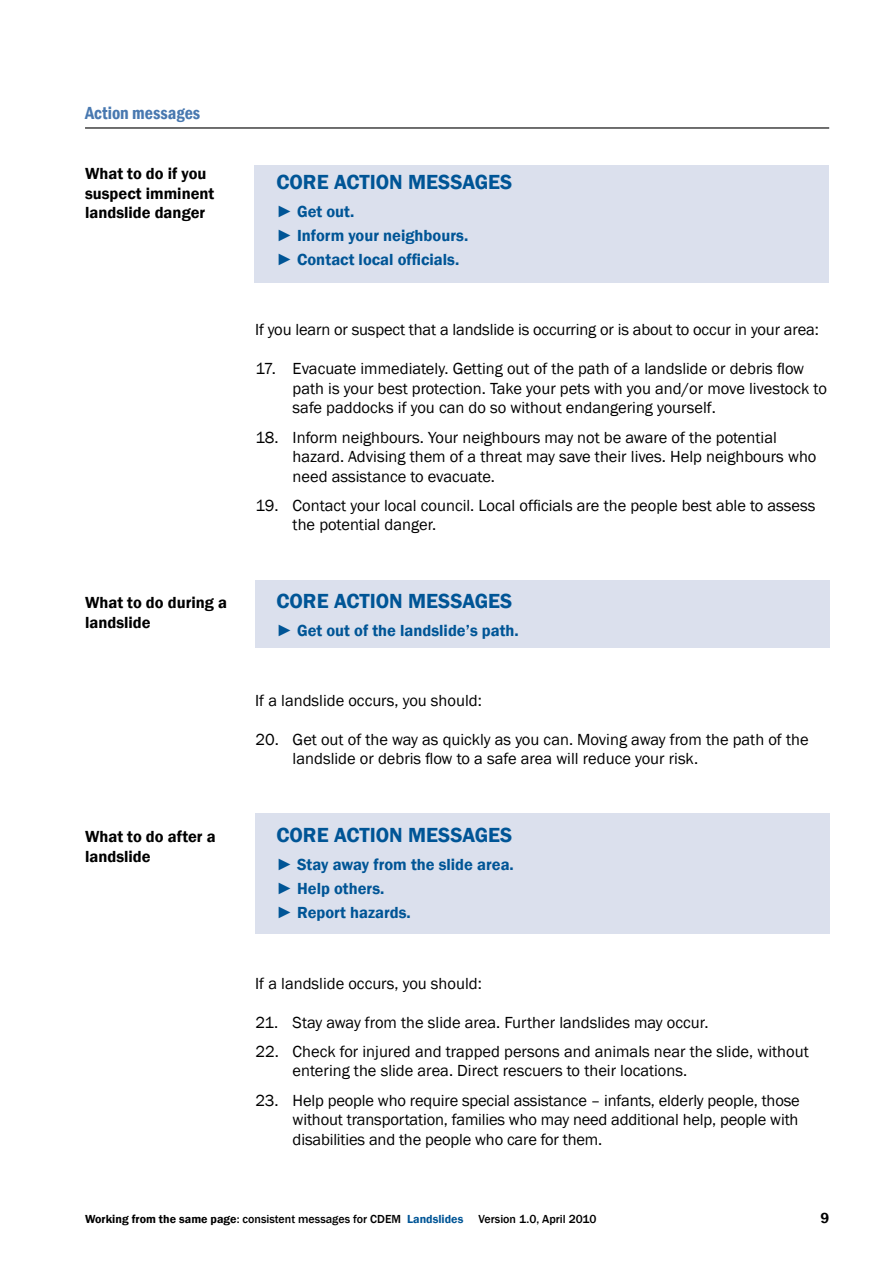
<style>
.page{position:relative;width:893px;height:1263px;background:#fff}
.page>*{position:absolute;margin:0;border:0;box-sizing:border-box;transform-origin:0 0}
.t1{font:600 21px "Franklin Gothic";color:#005596}
.t2{font:600 condensed 18px "Franklin Gothic";color:#4878b0}
.t3{font:16.5px/19.5px "Franklin Gothic";color:#000}
.t4{font:600 16.5px/24px "Franklin Gothic";color:#005596}
.t5{font:600 16.5px/19.5px "Franklin Gothic";color:#000}
.t6{font:600 15px "Franklin Gothic";color:#000}
.t7{font:500 12px "Franklin Gothic";color:#000}
.s1{font-weight:600}
.s2{font-weight:600;color:#005596}
</style>
<div class="page">
<div style="left:255px;top:813px;width:574px;height:120px;background:#dbe0ed"></div>
<div style="left:255px;top:580px;width:574px;height:68px;background:#dbe0ed"></div>
<div style="left:255px;top:166px;width:574px;height:117px;background:#dbe0ed"></div>
<hr style="left:85px;top:127px;width:744px;height:2px;background:#000">
<p class="t2" style="left:85px;top:101px;width:117px">Action messages</p>
<p class="t5" style="left:85px;top:164px;width:131px">What to do if you suspect imminent landslide danger</p>
<p class="t5" style="left:85px;top:593px;width:143px">What to do during a landslide</p>
<p class="t5" style="left:85px;top:827px;width:132px">What to do after a landslide</p>
<p class="t1" style="left:276px;top:169px;width:237px">CORE ACTION MESSAGES</p>
<p class="t4" style="left:276px;top:200px;width:193px">► Get out.<br>► Inform your neighbours. ► Contact local officials.</p>
<p class="t3" style="left:255px;top:320px;width:565px">If you learn or suspect that a landslide is occurring or is about to occur in your area:</p>
<p class="t3" style="left:293px;top:359px;width:536px;text-indent:-37px">17. Evacuate immediately. Getting out of the path of a landslide or debris flow path is your best protection. Take your pets with you and/or move livestock to safe paddocks if you can do so without endangering yourself.</p>
<p class="t3" style="left:293px;top:428px;width:525px;text-indent:-37px">18. Inform neighbours. Your neighbours may not be aware of the potential hazard. Advising them of a threat may save their lives. Help neighbours who need assistance to evacuate.</p>
<p class="t3" style="left:293px;top:496px;width:524px;text-indent:-37px">19. Contact your local council. Local officials are the people best able to assess the potential danger.</p>
<p class="t1" style="left:276px;top:588px;width:237px">CORE ACTION MESSAGES</p>
<p class="t4" style="left:276px;top:619px;width:244px">► Get out of the landslide’s path.</p>
<p class="t3" style="left:255px;top:691px;width:228px">If a landslide occurs, you should:</p>
<p class="t3" style="left:293px;top:730px;width:517px;text-indent:-37px">20. Get out of the way as quickly as you can. Moving away from the path of the landslide or debris flow to a safe area will reduce your risk.</p>
<p class="t1" style="left:276px;top:822px;width:237px">CORE ACTION MESSAGES</p>
<p class="t4" style="left:276px;top:853px;width:239px">► Stay away from the slide area. ► Help others.<br>► Report hazards.</p>
<p class="t3" style="left:255px;top:974px;width:228px">If a landslide occurs, you should:</p>
<p class="t3" style="left:255px;top:1013px;width:455px">21. Stay away from the slide area. Further landslides may occur.</p>
<p class="t3" style="left:293px;top:1042px;width:518px;text-indent:-37px">22. Check for injured and trapped persons and animals near the slide, without entering the slide area. Direct rescuers to their locations.</p>
<p class="t3" style="left:293px;top:1091px;width:509px;text-align:justify;text-indent:-37px">23. Help people who require special assistance – infants, elderly people, those without transportation, families who may need additional help, people with disabilities and the people who care for them.</p>
<p class="t7" style="left:85px;top:1211px;width:513px"><span class="s1">Working from the same page</span>: consistent messages for CDEM <span class="s2">Landslides</span> Version 1.0, April 2010</p>
<p class="t6" style="left:820px;top:1209px;width:10px">9</p>
</div>
